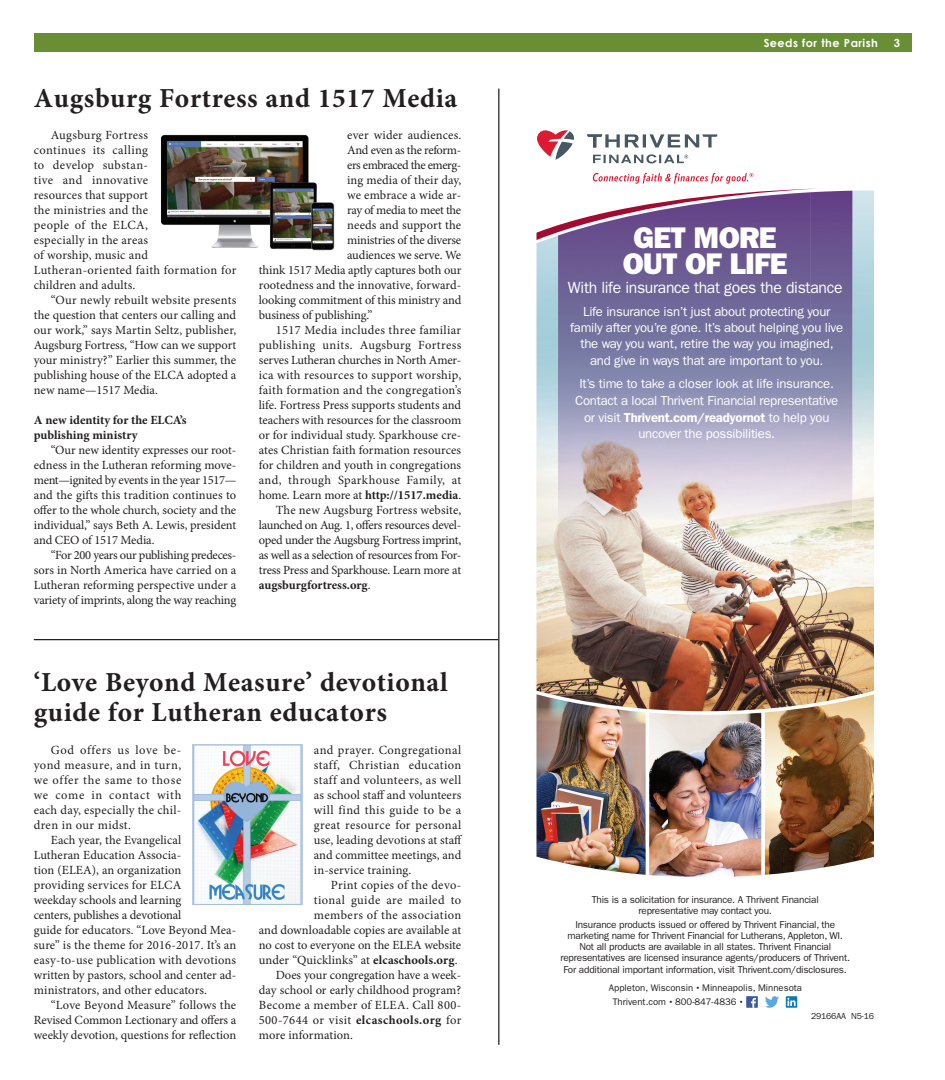
<style>
.page{position:relative;width:945px;height:1080px;background:#fff}
.page>*{position:absolute;margin:0;border:0;box-sizing:border-box;transform-origin:0 0}
.t1{font:30px/26.2px "ITC Franklin Gothic Std Hvy";letter-spacing:-.02em;color:#fff;text-align:center}
.t2{font:700 27.5px/30px "Minion Pro";letter-spacing:.02em;color:#231f20}
.t3{font:16.25px "ITC Franklin Gothic Std";letter-spacing:-.02em;color:#fff}
.t4{font:13.12px/16.2px "ITC Franklin Gothic Std";letter-spacing:-.02em;color:#fff;text-align:center}
.t5{font:12.5px/15px "Minion Pro";letter-spacing:.005em;color:#231f20;text-align:justify}
.t6{font:12.5px/15px "Minion Pro";letter-spacing:.025em;color:#231f20}
.t7{font:12.5px "Minion Pro";letter-spacing:-.025em;color:#231f20}
.t8{font:12.5px "Minion Pro";letter-spacing:.03em;color:#231f20}
.t9{font:12.5px "Minion Pro";letter-spacing:.035em;color:#231f20}
.t10{font:700 12.5px/15px "Minion Pro";color:#231f20}
.t11{font:12.5px "Minion Pro";letter-spacing:-.02em;color:#231f20}
.t12{font:12.5px "Minion Pro";letter-spacing:-.015em;color:#231f20}
.t13{font:12.5px "Minion Pro";letter-spacing:-.035em;color:#231f20}
.t14{font:12.5px "Minion Pro";letter-spacing:-.03em;color:#231f20}
.t15{font:700 11.25px "Century Gothic";letter-spacing:.04em;color:#fff}
.t16{font:10px/11.2px "ITC Franklin Gothic Std";letter-spacing:-.02em;color:#231f20;text-align:center}
.t17{font:9.62px "ITC Franklin Gothic Std";color:#231f20}
.t18{font:8.75px "ITC Franklin Gothic Std";letter-spacing:-.02em;color:#231f20}
.s1{font-weight:700}
.s2{font-weight:400}
.s3{font-weight:600}
.s4{font-weight:500}
</style>
<div class="page">
<div style="left:34px;top:34px;width:877px;height:18px;background:#698f34"></div>
<img style="left:536px;top:190px;width:338px;height:504px">
<img style="left:536px;top:694px;width:229px;height:183px">
<img style="left:765px;top:694px;width:109px;height:181px">
<img style="left:558px;top:191px;width:294px;height:336px">
<svg style="left:587px;top:134px;width:131px;height:13px"></svg>
<svg style="left:593px;top:154px;width:95px;height:9px"></svg>
<svg style="left:537px;top:130px;width:37px;height:30px"></svg>
<svg style="left:536px;top:173px;width:283px;height:67px"></svg>
<svg style="left:765px;top:996px;width:14px;height:12px"></svg>
<svg style="left:786px;top:996px;width:11px;height:12px"></svg>
<svg style="left:746px;top:996px;width:12px;height:12px"></svg>
<hr style="left:498px;top:89px;width:1px;height:956px;background:#231f20">
<img style="left:193px;top:744px;width:110px;height:161px">
<img style="left:161px;top:134px;width:174px;height:117px">
<hr style="left:34px;top:639px;width:464px;height:1px;background:#231f20">
<h2 class="t2" style="left:34px;top:82px;width:425px">Augsburg Fortress and 1517 Media</h2>
<p class="t6" style="left:34px;top:127px;width:204px;text-indent:17px">Augsburg Fortress<br>continues its calling<br>to develop substan-<br>tive and innovative<br>resources that support<br>the ministries and the<br>people of the ELCA,<br>especially in the areas<br>of worship, music and<br>Lutheran-oriented faith formation for children and adults.</p>
<p class="t5" style="left:34px;top:292px;width:204px;text-indent:17px">“Our newly rebuilt website presents the question that centers our calling and our work,” says Martin Seltz, publisher, Augsburg Fortress, “How can we support your ministry?” Earlier this summer, the publishing house of the ELCA adopted a new name—1517 Media.</p>
<p class="t10" style="left:34px;top:412px;width:154px">A new identity for the ELCA’s publishing ministry</p>
<p class="t5" style="left:34px;top:442px;width:204px;text-indent:17px">“Our new identity expresses our root&shy;edness in the Lutheran reforming move&shy;ment—ignited by events in the year 1517— and the gifts this tradition continues to offer to the whole church, society and the individual,” says Beth A. Lewis, president and CEO of 1517 Media.</p>
<p class="t5" style="left:34px;top:547px;width:204px;text-indent:17px">“For 200 years our publishing predeces&shy;sors in North America have carried on a Lutheran reforming perspective under a variety of imprints, along the way reaching</p>
<p class="t5" style="left:347px;top:127px;width:116px">ever wider audiences.</p>
<p class="t14" style="left:347px;top:141px;width:116px">And even as the reform-</p>
<p class="t13" style="left:347px;top:156px;width:116px">ers embraced the emerg-</p>
<p class="t5" style="left:347px;top:172px;width:116px">ing media of their day,</p>
<p class="t5" style="left:347px;top:187px;width:116px">we embrace a wide ar-</p>
<p class="t7" style="left:347px;top:201px;width:116px">ray of media to meet the</p>
<p class="t5" style="left:347px;top:217px;width:116px">needs and support the</p>
<p class="t11" style="left:347px;top:231px;width:116px">ministries of the diverse</p>
<p class="t5" style="left:347px;top:247px;width:116px">audiences we serve. We</p>
<p class="t5" style="left:259px;top:262px;width:204px">think 1517 Media aptly captures both our</p>
<p class="t5" style="left:259px;top:277px;width:204px">rootedness and the innovative, forward-</p>
<p class="t5" style="left:259px;top:292px;width:204px">looking commitment of this ministry and</p>
<p class="t12" style="left:259px;top:306px;width:115px">business of publishing.”</p>
<p class="t8" style="left:276px;top:321px;width:187px">1517 Media includes three familiar</p>
<p class="t8" style="left:259px;top:336px;width:204px">publishing units. Augsburg Fortress</p>
<p class="t12" style="left:259px;top:351px;width:204px">serves Lutheran churches in North Amer-</p>
<p class="t6" style="left:259px;top:367px;width:204px">ica with resources to support worship,</p>
<p class="t6" style="left:259px;top:382px;width:204px">faith formation and the congregation’s</p>
<p class="t5" style="left:259px;top:397px;width:204px">life. Fortress Press supports students and</p>
<p class="t5" style="left:259px;top:412px;width:204px">teachers with resources for the classroom</p>
<p class="t5" style="left:259px;top:427px;width:204px">or for individual study. Sparkhouse cre-</p>
<p class="t5" style="left:259px;top:442px;width:204px">ates Christian faith formation resources</p>
<p class="t5" style="left:259px;top:457px;width:204px">for children and youth in congregations</p>
<p class="t8" style="left:259px;top:471px;width:204px">and, through Sparkhouse Family, at</p>
<p class="t5" style="left:259px;top:487px;width:204px">home. Learn more at <span class="s1">http://1517.media</span>.</p>
<p class="t5" style="left:276px;top:502px;width:187px">The new Augsburg Fortress website,</p>
<p class="t7" style="left:259px;top:516px;width:204px">launched on Aug. 1, offers resources devel-</p>
<p class="t7" style="left:259px;top:531px;width:204px">oped under the Augsburg Fortress imprint,</p>
<p class="t7" style="left:259px;top:546px;width:204px">as well as a selection of resources from For-</p>
<p class="t11" style="left:259px;top:561px;width:204px">tress Press and Sparkhouse. Learn more at</p>
<p class="t10" style="left:259px;top:577px;width:113px">augsburgfortress.org<span class="s2">.</span></p>
<h2 class="t2" style="left:34px;top:667px;width:415px">‘Love Beyond Measure’ devotional guide for Lutheran educators</h2>
<p class="t5" style="left:34px;top:742px;width:149px;text-indent:17px">God offers us love be&shy;yond measure, and in turn, we offer the same to those we come in contact with each day, especially the chil&shy;dren in our midst.</p>
<p class="t5" style="left:34px;top:832px;width:204px;text-align:left;text-indent:17px">Each year, the Evangelical<br>Lutheran Education Associa-<br>tion (ELEA), an organization<br>providing services for ELCA<br>weekday schools and learning<br>centers, publishes a devotional<br>guide for educators. “Love Beyond Mea&shy;sure” is the theme for 2016-2017. It’s an easy-to-use publication with devotions written by pastors, school and center ad&shy;ministrators, and other educators.</p>
<p class="t5" style="left:34px;top:997px;width:204px;text-indent:17px">“Love Beyond Measure” follows the Revised Common Lectionary and offers a weekly devotion, questions for reflection</p>
<p class="t5" style="left:314px;top:742px;width:150px">and prayer. Congregational staff, Christian education staff and volunteers, as well as school staff and volunteers will find this guide to be a great resource for personal use, leading devotions at staff and committee meetings, and in-service training.</p>
<p class="t6" style="left:331px;top:877px;width:132px">Print copies of the devo-</p>
<p class="t9" style="left:314px;top:891px;width:149px">tional guide are mailed to</p>
<p class="t9" style="left:314px;top:906px;width:149px">members of the association</p>
<p class="t5" style="left:259px;top:922px;width:204px">and downloadable copies are available at</p>
<p class="t5" style="left:259px;top:937px;width:204px">no cost to everyone on the ELEA website</p>
<p class="t5" style="left:259px;top:952px;width:200px">under “Quicklinks” at <span class="s1">elcaschools.org</span>.</p>
<p class="t5" style="left:276px;top:967px;width:187px">Does your congregation have a week-</p>
<p class="t5" style="left:259px;top:982px;width:204px">day school or early childhood program?</p>
<p class="t8" style="left:259px;top:996px;width:204px">Become a member of ELEA. Call 800-</p>
<p class="t9" style="left:259px;top:1011px;width:204px">500-7644 or visit <span class="s1">elcaschools.org</span> for</p>
<p class="t5" style="left:259px;top:1027px;width:96px">more information.</p>
<p class="t15" style="left:764px;top:35px;width:116px">Seeds for the Parish</p>
<p class="t15" style="left:894px;top:35px;width:8px">3</p>
<h1 class="t1" style="left:623px;top:225px;width:166px">GET MORE<br>OUT OF LIFE</h1>
<h3 class="t3" style="left:568px;top:278px;width:276px">With life insurance that goes the distance</h3>
<p class="t4" style="left:570px;top:304px;width:274px">Life insurance isn’t just about protecting your family after you’re gone. It’s about helping you live the way you want, retire the way you imagined, and give in ways that are important to you.</p>
<p class="t4" style="left:575px;top:376px;width:265px">It’s time to take a closer look at life insurance.<br>Contact a local Thrivent Financial representative</p>
<p class="t4" style="left:584px;top:410px;width:247px">or visit <span class="s3">Thrivent.com/readyornot</span> to help you uncover the possibilities.</p>
<p class="t16" style="left:592px;top:894px;width:229px">This is a solicitation for insurance. A Thrivent Financial representative may contact you.</p>
<p class="t16" style="left:560px;top:919px;width:291px">Insurance products issued or offered by Thrivent Financial, the marketing name for Thrivent Financial for Lutherans, Appleton, WI.<br>Not all products are available in all states. Thrivent Financial representatives are licensed insurance agents/producers of Thrivent.<br>For additional important information, visit Thrivent.com/disclosures.</p>
<p class="t17" style="left:609px;top:983px;width:195px">Appleton, Wisconsin <span class="s4">•</span> Minneapolis, Minnesota</p>
<p class="t17" style="left:613px;top:996px;width:133px">Thrivent.com <span class="s4">•</span>800-847-4836 <span class="s4">•</span></p>
<p class="t18" style="left:811px;top:1011px;width:64px">29166AA N5-16</p>
</div>
